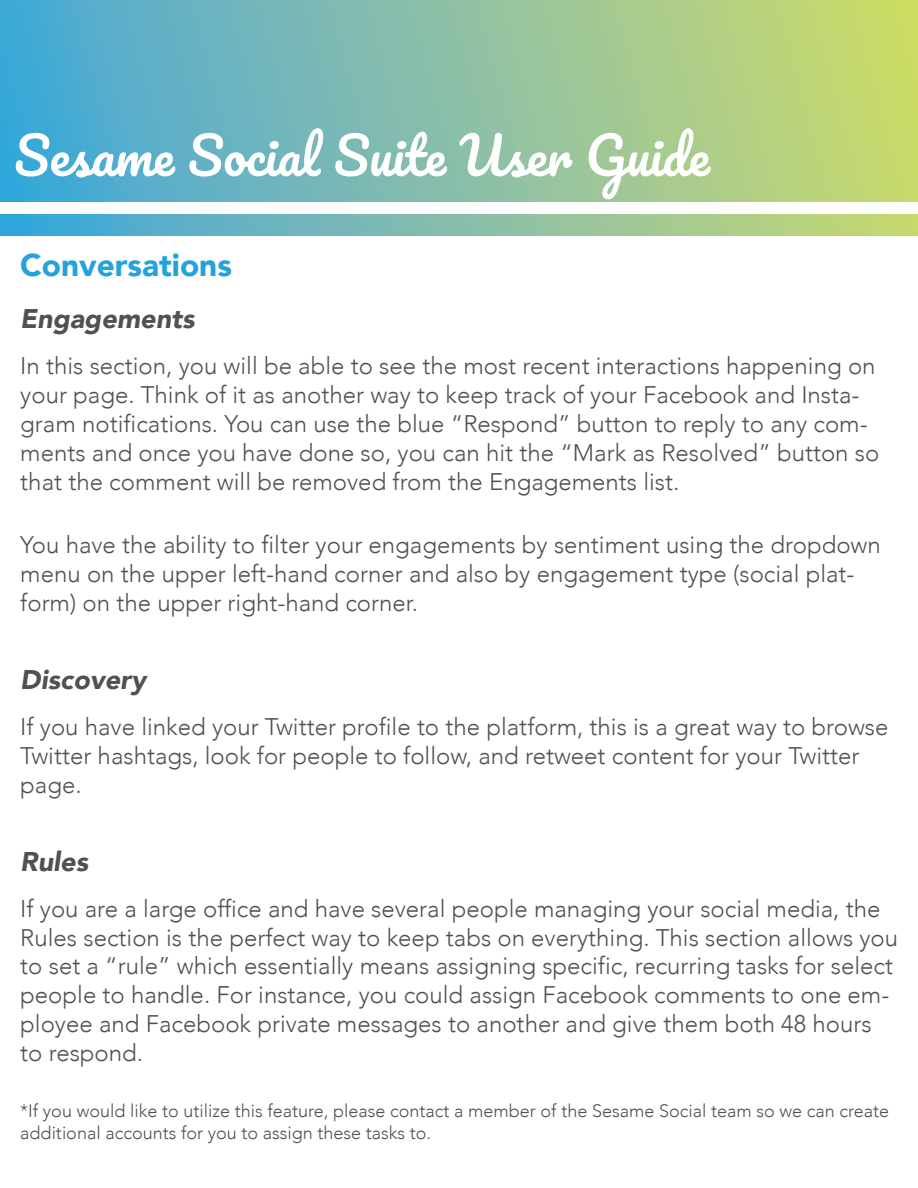
<style>
.page{position:relative;width:918px;height:1188px;background:#fff}
.page>*{position:absolute;margin:0;border:0;box-sizing:border-box;transform-origin:0 0}
.t1{font:51px "Pacifico";color:#fff}
.t2{font:900 31.5px "Avenir";color:#25a2dc}
.t3{font:italic 900 27px "Avenir";color:#515151}
.t4{font:300 24px/28.8px "Avenir";color:#515151}
.t5{font:300 18px/21.6px "Avenir";color:#515151}
</style>
<div class="page">
<svg style="left:0;top:0;width:918px;height:236px;background:#85bea7"></svg>
<div style="left:0;top:202px;width:918px;height:12px;background:#fff"></div>
<h1 class="t1" style="left:14px;top:129px;width:696px">Sesame Social Suite User Guide</h1>
<h2 class="t2" style="left:20px;top:238px;width:213px">Conversations</h2>
<p class="t3" style="left:20px;top:297px;width:176px">Engagements</p>
<p class="t4" style="left:20px;top:352px;width:861px">In this section, you will be able to see the most recent interactions happening on your page. Think of it as another way to keep track of your Facebook and Insta&shy;gram notifications. You can use the blue “Respond” button to reply to any com&shy;ments and once you have done so, you can hit the “Mark as Resolved” button so that the comment will be removed from the Engagements list.</p>
<p class="t4" style="left:20px;top:531px;width:862px">You have the ability to filter your engagements by sentiment using the dropdown menu on the upper left-hand corner and also by engagement type (social plat&shy;form) on the upper right-hand corner.</p>
<p class="t3" style="left:20px;top:657px;width:128px">Discovery</p>
<p class="t4" style="left:20px;top:712px;width:870px">If you have linked your Twitter profile to the platform, this is a great way to browse<br>Twitter hashtags, look for people to follow, and retweet content for your Twitter page.</p>
<p class="t3" style="left:20px;top:839px;width:70px">Rules</p>
<p class="t4" style="left:20px;top:894px;width:879px">If you are a large office and have several people managing your social media, the Rules section is the perfect way to keep tabs on everything. This section allows you to set a “rule” which essentially means assigning specific, recurring tasks for select people to handle. For instance, you could assign Facebook comments to one em&shy;ployee and Facebook private messages to another and give them both 48 hours to respond.</p>
<p class="t5" style="left:20px;top:1100px;width:870px">*If you would like to utilize this feature, please contact a member of the Sesame Social team so we can create additional accounts for you to assign these tasks to.</p>
</div>
